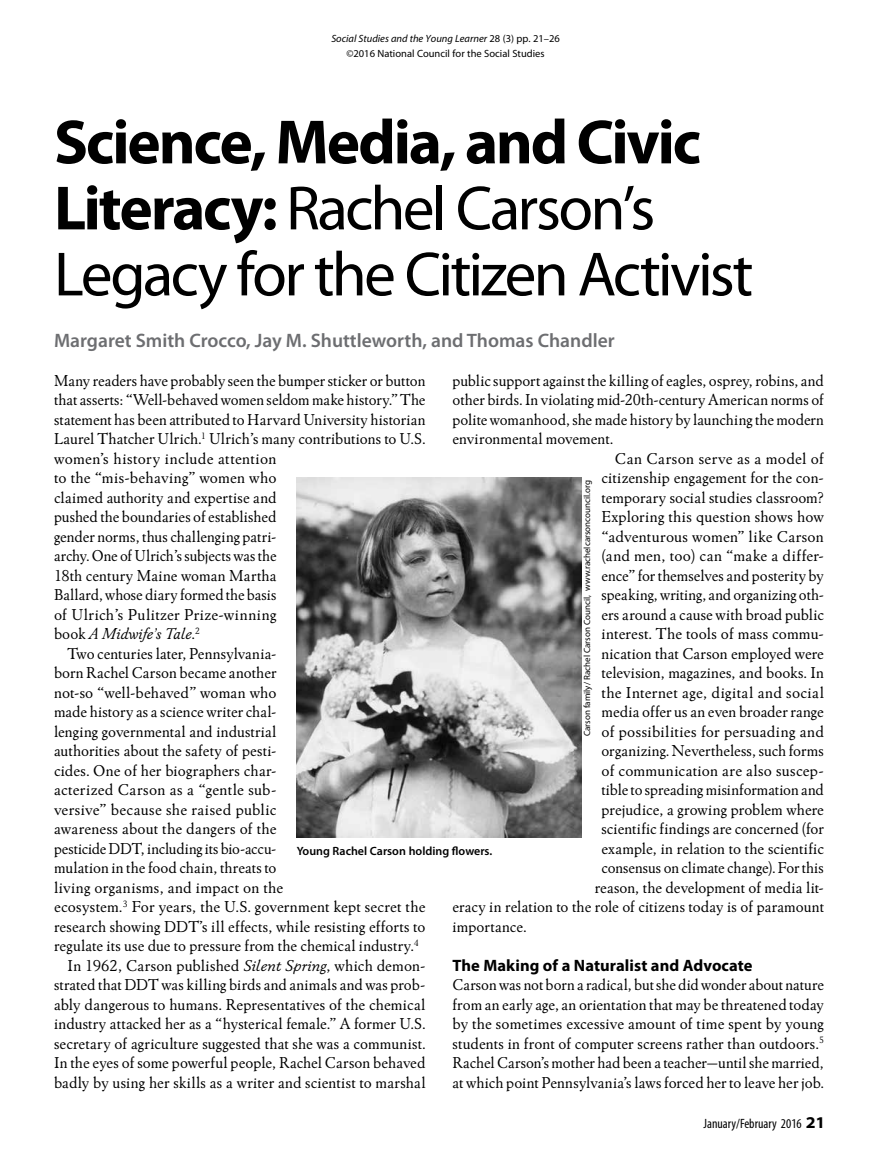
<style>
.page{position:relative;width:878px;height:1161px;background:#fff}
.page>*{position:absolute;margin:0;border:0;box-sizing:border-box;transform-origin:0 0}
.t1{font:63px/66px "Myriad Pro";letter-spacing:-.04em;color:#000}
.t2{font:600 19.5px "Myriad Pro";color:#6d6e71}
.t3{font:16.5px/19.5px "Winchester New ITC";letter-spacing:.005em;color:#000;text-align:justify}
.t4{font:700 16.5px "Myriad Pro";letter-spacing:.005em;color:#000}
.t5{font:16.5px "Winchester New ITC";letter-spacing:.025em;color:#000}
.t6{font:italic 16.5px "Winchester New ITC";color:#000}
.t7{font:condensed 13.5px "Myriad Pro";color:#000}
.t8{font:600 12px "Myriad Pro";color:#000}
.t9{font:10.5px/15px "Myriad Pro";color:#000;text-align:center}
.t10{font:9px "Myriad Pro";color:#000}
.s1{font-style:italic}
.s2{font-weight:700}
.s3{font-style:normal}
.s4{font-weight:700;font-stretch:semi-expanded;font-size:16.5px}
</style>
<div class="page">
<img style="left:297px;top:478px;width:284px;height:359px">
<p class="t9" style="left:331px;top:31px;width:230px"><span class="s1">Social Studies and the Young Learner</span> 28 (3) pp. 21–26 ©2016 National Council for the Social Studies</p>
<h1 class="t1" style="left:54px;top:110px;width:700px"><span class="s2">Science, Media, and Civic<br>Literacy:</span> Rachel Carson’s<br>Legacy for the Citizen Activist</h1>
<p class="t2" style="left:54px;top:328px;width:562px">Margaret Smith Crocco, Jay M. Shuttleworth, and Thomas Chandler</p>
<p class="t3" style="left:54px;top:370px;width:373px">Many readers have probably seen the bumper sticker or button</p>
<p class="t3" style="left:54px;top:390px;width:373px">that asserts: “Well-behaved women seldom make history.” The</p>
<p class="t3" style="left:54px;top:409px;width:373px">statement has been attributed to Harvard University historian</p>
<p class="t3" style="left:54px;top:429px;width:373px">Laurel Thatcher Ulrich.<sup>1</sup> Ulrich’s many contributions to U.S.</p>
<p class="t3" style="left:54px;top:448px;width:224px">women’s history include attention</p>
<p class="t3" style="left:54px;top:468px;width:224px">to the “mis-behaving” women who</p>
<p class="t3" style="left:54px;top:487px;width:224px">claimed authority and expertise and</p>
<p class="t3" style="left:54px;top:507px;width:224px">pushed the boundaries of established</p>
<p class="t3" style="left:54px;top:526px;width:224px">gender norms, thus challenging patri-</p>
<p class="t3" style="left:54px;top:546px;width:224px">archy. One of Ulrich’s subjects was the</p>
<p class="t3" style="left:54px;top:565px;width:224px">18th century Maine woman Martha</p>
<p class="t3" style="left:54px;top:585px;width:224px">Ballard, whose diary formed the basis</p>
<p class="t5" style="left:54px;top:604px;width:224px">of Ulrich’s Pulitzer Prize-winning</p>
<p class="t6" style="left:54px;top:624px;width:148px"><span class="s3">book</span> A Midwife’s Tale<span class="s3">.</span><sup>2</sup></p>
<p class="t3" style="left:68px;top:643px;width:210px">Two centuries later, Pennsylvania-</p>
<p class="t3" style="left:54px;top:663px;width:224px">born Rachel Carson became another</p>
<p class="t3" style="left:54px;top:682px;width:224px">not-so “well-behaved” woman who</p>
<p class="t3" style="left:54px;top:702px;width:224px">made history as a science writer chal-</p>
<p class="t3" style="left:54px;top:721px;width:224px">lenging governmental and industrial</p>
<p class="t3" style="left:54px;top:741px;width:224px">authorities about the safety of pesti-</p>
<p class="t3" style="left:54px;top:760px;width:224px">cides. One of her biographers char-</p>
<p class="t3" style="left:54px;top:780px;width:224px">acterized Carson as a “gentle sub-</p>
<p class="t3" style="left:54px;top:799px;width:224px">versive” because she raised public</p>
<p class="t3" style="left:54px;top:819px;width:224px">awareness about the dangers of the</p>
<p class="t3" style="left:54px;top:838px;width:224px">pesticide DDT, including its bio-accu-</p>
<p class="t3" style="left:54px;top:858px;width:224px">mulation in the food chain, threats to</p>
<p class="t3" style="left:54px;top:877px;width:231px">living organisms, and impact on the</p>
<p class="t3" style="left:54px;top:897px;width:373px">ecosystem.<sup>3</sup> For years, the U.S. government kept secret the</p>
<p class="t3" style="left:54px;top:916px;width:373px">research showing DDT’s ill effects, while resisting efforts to</p>
<p class="t3" style="left:54px;top:936px;width:366px">regulate its use due to pressure from the chemical industry.<sup>4</sup></p>
<p class="t3" style="left:68px;top:955px;width:359px">In 1962, Carson published <span class="s1">Silent Spring</span>, which demon-</p>
<p class="t3" style="left:54px;top:975px;width:373px">strated that DDT was killing birds and animals and was prob-</p>
<p class="t3" style="left:54px;top:994px;width:373px">ably dangerous to humans. Representatives of the chemical</p>
<p class="t3" style="left:54px;top:1014px;width:373px">industry attacked her as a “hysterical female.” A former U.S.</p>
<p class="t3" style="left:54px;top:1033px;width:373px">secretary of agriculture suggested that she was a communist.</p>
<p class="t3" style="left:54px;top:1053px;width:373px">In the eyes of some powerful people, Rachel Carson behaved</p>
<p class="t3" style="left:54px;top:1072px;width:373px">badly by using her skills as a writer and scientist to marshal</p>
<p class="t3" style="left:452px;top:370px;width:373px">public support against the killing of eagles, osprey, robins, and</p>
<p class="t3" style="left:452px;top:390px;width:373px">other birds. In violating mid-20th-century American norms of</p>
<p class="t3" style="left:452px;top:409px;width:373px">polite womanhood, she made history by launching the modern</p>
<p class="t3" style="left:452px;top:429px;width:162px">environmental movement.</p>
<p class="t3" style="left:615px;top:448px;width:210px">Can Carson serve as a model of</p>
<p class="t3" style="left:601px;top:468px;width:224px">citizenship engagement for the con-</p>
<p class="t3" style="left:601px;top:487px;width:224px">temporary social studies classroom?</p>
<p class="t3" style="left:601px;top:507px;width:224px">Exploring this question shows how</p>
<p class="t3" style="left:601px;top:526px;width:224px">“adventurous women” like Carson</p>
<p class="t3" style="left:601px;top:546px;width:224px">(and men, too) can “make a differ-</p>
<p class="t3" style="left:601px;top:565px;width:224px">ence” for themselves and posterity by</p>
<p class="t3" style="left:601px;top:585px;width:224px">speaking, writing, and organizing oth-</p>
<p class="t3" style="left:601px;top:604px;width:224px">ers around a cause with broad public</p>
<p class="t3" style="left:601px;top:624px;width:224px">interest. The tools of mass commu-</p>
<p class="t3" style="left:601px;top:643px;width:224px">nication that Carson employed were</p>
<p class="t3" style="left:601px;top:663px;width:224px">television, magazines, and books. In</p>
<p class="t3" style="left:601px;top:682px;width:224px">the Internet age, digital and social</p>
<p class="t3" style="left:601px;top:702px;width:224px">media offer us an even broader range</p>
<p class="t3" style="left:601px;top:721px;width:224px">of possibilities for persuading and</p>
<p class="t3" style="left:601px;top:741px;width:224px">organizing. Nevertheless, such forms</p>
<p class="t3" style="left:601px;top:760px;width:224px">of communication are also suscep-</p>
<p class="t3" style="left:601px;top:780px;width:224px">tible to spreading misinformation and</p>
<p class="t3" style="left:601px;top:799px;width:224px">prejudice, a growing problem where</p>
<p class="t3" style="left:601px;top:819px;width:224px">scientific findings are concerned (for</p>
<p class="t3" style="left:601px;top:838px;width:224px">example, in relation to the scientific</p>
<p class="t3" style="left:601px;top:858px;width:224px">consensus on climate change). For this</p>
<p class="t3" style="left:594px;top:877px;width:231px">reason, the development of media lit-</p>
<p class="t3" style="left:452px;top:897px;width:373px">eracy in relation to the role of citizens today is of paramount</p>
<p class="t3" style="left:452px;top:916px;width:75px">importance.</p>
<p class="t4" style="left:452px;top:956px;width:301px">The Making of a Naturalist and Advocate</p>
<p class="t3" style="left:452px;top:975px;width:373px">Carson was not born a radical, but she did wonder about nature from an early age, an orientation that may be threatened today by the sometimes excessive amount of time spent by young students in front of computer screens rather than outdoors.<sup>5<br></sup>Rachel Carson’s mother had been a teacher—until she married, at which point Pennsylvania’s laws forced her to leave her job.</p>
<p class="t10" style="left:582px;top:736px;width:258px;rotate:-90deg">Carson family/ Rachel Carson Council, www.rachelcarsoncouncil.org</p>
<p class="t8" style="left:297px;top:843px;width:197px">Young Rachel Carson holding flowers.</p>
<p class="t7" style="left:703px;top:1116px;width:123px">January/February 2016 <span class="s4">21</span></p>
</div>
